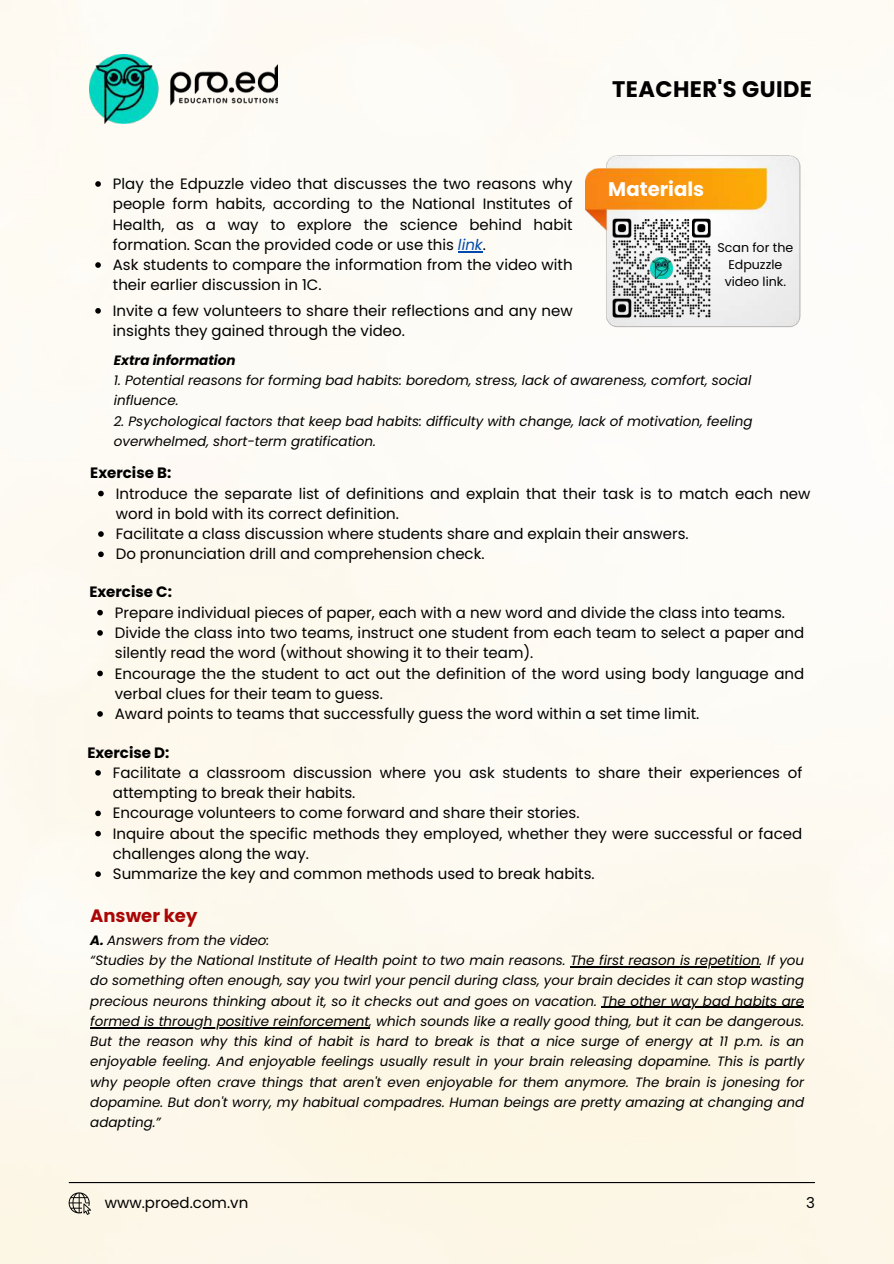
<style>
.page{position:relative;width:894px;height:1264px;background:#fff}
.page>*{position:absolute;margin:0;border:0;box-sizing:border-box;transform-origin:0 0}
.t1{font:700 22.5px "Poppins";letter-spacing:.015em;color:#000}
.t2{font:700 19.65px "Poppins";color:#fff}
.t3{font:700 18px "Poppins";color:#ab0606}
.t4{font:15px/20.2px "Poppins";color:#000}
.t5{font:700 15px "Poppins";color:#000}
.t6{font:italic 13.5px/20.2px "Poppins";color:#000}
.t7{font:italic 700 13.5px "Poppins";color:#000}
.t8{font:12.6px/16.8px "Poppins";color:#000;text-align:center}
.s1{font-style:italic;color:#004aad}
.s2{font-weight:700}
</style>
<div class="page">
<img style="left:0;top:0;width:893px;height:1263px">
<img style="left:89px;top:55px;width:188px;height:68px">
<hr style="left:69px;top:1181px;width:745px;height:2px;background:#000">
<svg style="left:95px;top:181px;width:6px;height:6px"></svg>
<svg style="left:458px;top:251px;width:24px;height:1px"></svg>
<svg style="left:95px;top:262px;width:6px;height:6px"></svg>
<svg style="left:95px;top:308px;width:6px;height:5px"></svg>
<img style="left:585px;top:156px;width:215px;height:172px">
<img style="left:602px;top:210px;width:118px;height:116px">
<img style="left:650px;top:257px;width:22px;height:21px">
<svg style="left:98px;top:490px;width:6px;height:6px"></svg>
<svg style="left:98px;top:531px;width:6px;height:6px"></svg>
<svg style="left:98px;top:551px;width:6px;height:6px"></svg>
<svg style="left:97px;top:610px;width:6px;height:5px"></svg>
<svg style="left:97px;top:630px;width:6px;height:5px"></svg>
<svg style="left:97px;top:670px;width:6px;height:6px"></svg>
<svg style="left:97px;top:711px;width:6px;height:5px"></svg>
<svg style="left:95px;top:770px;width:6px;height:5px"></svg>
<svg style="left:95px;top:810px;width:6px;height:6px"></svg>
<svg style="left:95px;top:830px;width:6px;height:6px"></svg>
<svg style="left:95px;top:871px;width:6px;height:6px"></svg>
<hr style="left:570px;top:966px;width:189px;height:1px;background:#000">
<hr style="left:601px;top:1006px;width:203px;height:1px;background:#000">
<hr style="left:90px;top:1027px;width:279px;height:1px;background:#000">
<svg style="left:69px;top:1192px;width:22px;height:22px"></svg>
<p class="t4" style="left:113px;top:174px;width:461px">Play the Edpuzzle video that discusses the two reasons why people form habits, according to the National Institutes of Health, as a way to explore the science behind habit formation. Scan the provided code or use this <span class="s1">link</span>.<br>Ask students to compare the information from the video with their earlier discussion in 1C.</p>
<p class="t4" style="left:113px;top:300px;width:461px">Invite a few volunteers to share their reflections and any new insights they gained through the video.</p>
<h1 class="t1" style="left:612px;top:73px;width:201px">TEACHER'S GUIDE</h1>
<h2 class="t2" style="left:608px;top:175px;width:97px">Materials</h2>
<p class="t8" style="left:717px;top:239px;width:77px">Scan for the<br>Edpuzzle video link.</p>
<p class="t7" style="left:114px;top:350px;width:123px">Extra information</p>
<p class="t6" style="left:114px;top:370px;width:639px">1. Potential reasons for forming bad habits: boredom, stress, lack of awareness, comfort, social influence.</p>
<p class="t6" style="left:114px;top:411px;width:640px">2. Psychological factors that keep bad habits: difficulty with change, lack of motivation, feeling overwhelmed, short-term gratification.</p>
<p class="t5" style="left:90px;top:462px;width:82px">Exercise B:</p>
<p class="t4" style="left:116px;top:483px;width:696px">Introduce the separate list of definitions and explain that their task is to match each new word in bold with its correct definition.<br>Facilitate a class discussion where students share and explain their answers.<br>Do pronunciation drill and comprehension check.</p>
<p class="t5" style="left:89px;top:581px;width:84px">Exercise C:</p>
<p class="t4" style="left:115px;top:602px;width:690px">Prepare individual pieces of paper, each with a new word and divide the class into teams.<br>Divide the class into two teams, instruct one student from each team to select a paper and silently read the word (without showing it to their team).<br>Encourage the the student to act out the definition of the word using body language and verbal clues for their team to guess.<br>Award points to teams that successfully guess the word within a set time limit.</p>
<p class="t5" style="left:87px;top:742px;width:84px">Exercise D:</p>
<p class="t4" style="left:113px;top:762px;width:690px">Facilitate a classroom discussion where you ask students to share their experiences of attempting to break their habits.<br>Encourage volunteers to come forward and share their stories.<br>Inquire about the specific methods they employed, whether they were successful or faced challenges along the way.<br>Summarize the key and common methods used to break habits.</p>
<p class="t3" style="left:90px;top:902px;width:109px">Answer key</p>
<p class="t6" style="left:90px;top:930px;width:715px"><span class="s2">A.</span> Answers from the video:<br>“Studies by the National Institute of Health point to two main reasons. The first reason is repetition. If you do something often enough, say you twirl your pencil during class, your brain decides it can stop wasting precious neurons thinking about it, so it checks out and goes on vacation. The other way bad habits are formed is through positive reinforcement, which sounds like a really good thing, but it can be dangerous.<br>But the reason why this kind of habit is hard to break is that a nice surge of energy at 11 p.m. is an enjoyable feeling. And enjoyable feelings usually result in your brain releasing dopamine. This is partly why people often crave things that aren't even enjoyable for them anymore. The brain is jonesing for dopamine. But don't worry, my habitual compadres. Human beings are pretty amazing at changing and adapting.”</p>
<p class="t4" style="left:105px;top:1192px;width:145px">www.proed.com.vn</p>
<p class="t4" style="left:806px;top:1192px;width:10px">3</p>
</div>
